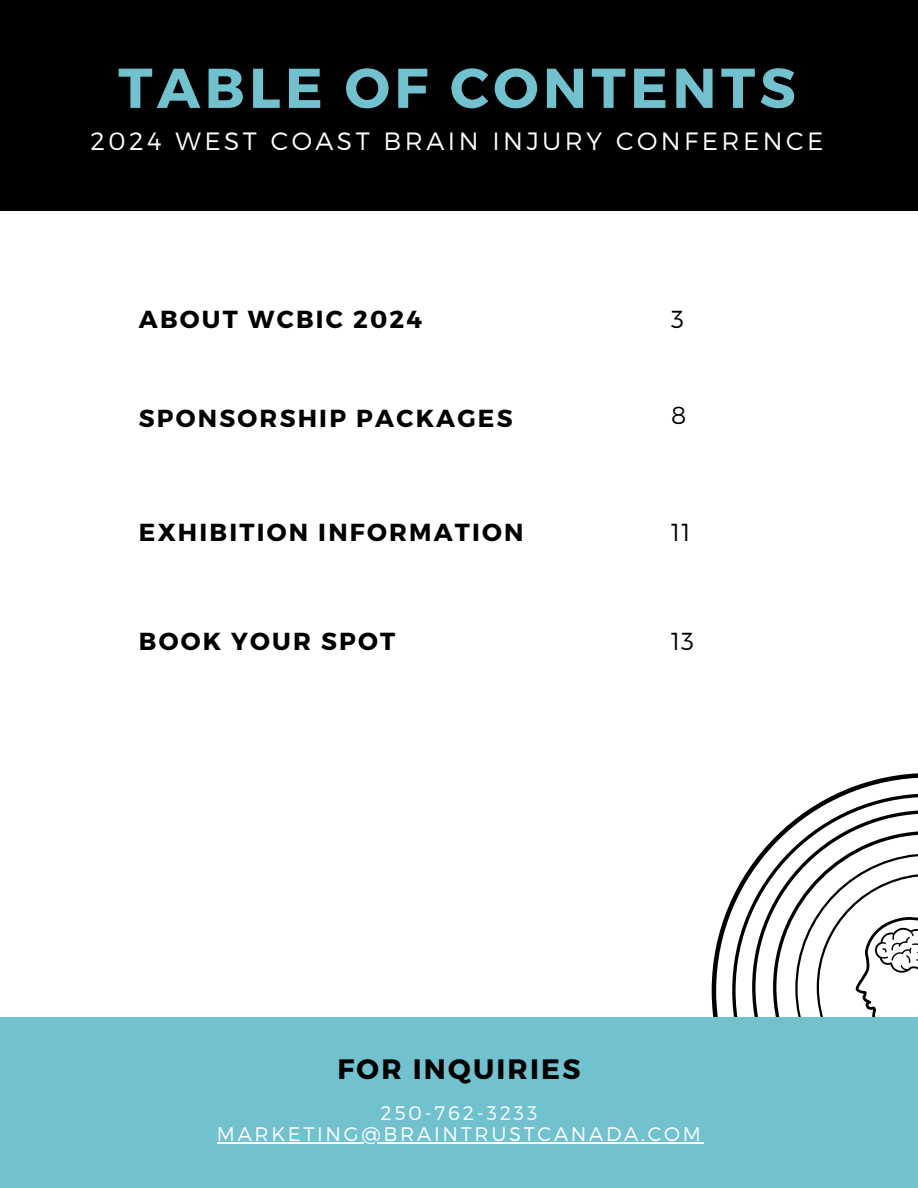
<style>
.page{position:relative;width:918px;height:1188px;background:#fff}
.page>*{position:absolute;margin:0;border:0;box-sizing:border-box;transform-origin:0 0}
.t1{font:700 55.95px "Montserrat";letter-spacing:.08em;color:#71c1cf}
.t2{font:700 28.05px "Montserrat";letter-spacing:.08em;color:#000}
.t3{font:300 25.05px "Montserrat";letter-spacing:.14em;color:#fff}
.t4{font:700 24.6px "Montserrat";letter-spacing:.09em;color:#000}
.t5{font:300 24.6px "Montserrat";color:#000}
.t6{font:300 19.65px "Montserrat";letter-spacing:.14em;color:#fff}
</style>
<div class="page">
<div style="left:0;top:0;width:918px;height:211px;background:#000"></div>
<svg style="left:712px;top:773px;width:206px;height:245px"></svg>
<svg style="left:732px;top:794px;width:186px;height:224px"></svg>
<svg style="left:752px;top:810px;width:166px;height:208px"></svg>
<svg style="left:773px;top:831px;width:145px;height:187px"></svg>
<svg style="left:795px;top:853px;width:123px;height:165px"></svg>
<div style="left:0;top:1018px;width:918px;height:170px;background:#71c1cf"></div>
<hr style="left:217px;top:1142px;width:144px;height:1px;background:#fff">
<hr style="left:361px;top:1142px;width:343px;height:1px;background:#fff">
<h3 class="t1" style="left:118px;top:52px;width:679px">TABLE OF CONTENTS</h3>
<p class="t3" style="left:91px;top:125px;width:735px">2024 WEST COAST BRAIN INJURY CONFERENCE</p>
<p class="t4" style="left:139px;top:303px;width:285px">ABOUT WCBIC 2024</p>
<h1 class="t5" style="left:671px;top:303px;width:14px">3</h1>
<h3 class="t4" style="left:139px;top:402px;width:375px">SPONSORSHIP PACKAGES</h3>
<h4 class="t5" style="left:671px;top:399px;width:17px">8</h4>
<h3 class="t4" style="left:139px;top:516px;width:386px">EXHIBITION INFORMATION</h3>
<p class="t5" style="left:671px;top:516px;width:21px">11</p>
<h3 class="t4" style="left:139px;top:625px;width:258px">BOOK YOUR SPOT</h3>
<p class="t5" style="left:671px;top:625px;width:25px">13</p>
<h2 class="t2" style="left:337px;top:1051px;width:245px">FOR INQUIRIES</h2>
<p class="t6" style="left:381px;top:1100px;width:158px">250-762-3233</p>
<p class="t6" style="left:217px;top:1121px;width:485px">MARKETING@BRAINTRUSTCANADA.COM</p>
</div>
